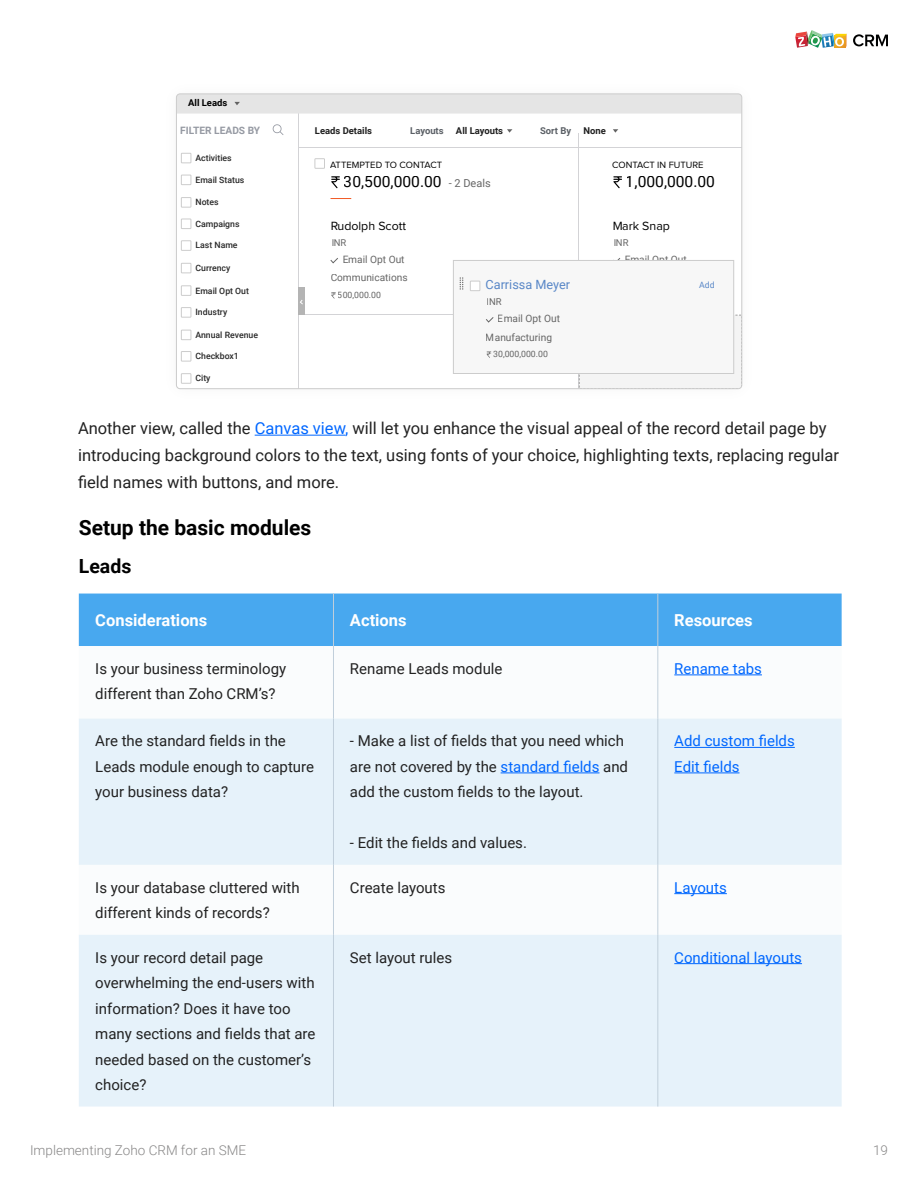
<style>
.page{position:relative;width:918px;height:1188px;background:#fff}
.page>*{position:absolute;margin:0;border:0;box-sizing:border-box;transform-origin:0 0}
.t1{font:700 21px "Roboto";color:#000}
.t2{font:700 19.5px "Roboto";color:#000}
.t3{font:16.5px/27px "Roboto";color:#222}
.t4{font:700 16.5px "Roboto";color:#fff}
.t5{font:15.6px "Roboto";color:#000}
.t6{font:15px/25.5px "Roboto";color:#222}
.t7{font:15px/25.5px "Roboto";color:#0067ff}
.t8{font:300 13.5px "Roboto";color:#888787}
.t9{font:12.75px "Roboto";color:#5987c7}
.t10{font:12.3px "Proxima Nova";color:#000}
.t11{font:10.2px "Roboto";color:#666}
.t12{font:700 10.2px "Roboto";color:#969aa3}
.t13{font:9.45px "Proxima Nova";color:#000}
.t14{font:700 9.45px "Roboto";color:#202020}
.t15{font:700 9.45px "Roboto";color:#5b6066}
.t16{font:9.45px "Roboto";color:#666}
.t17{font:700 9.45px "Roboto";color:#000}
.t18{font:500 8.7px "Roboto";color:#282828}
.t19{font:8.7px "Roboto";color:#666}
.t20{font:8.7px "Roboto";color:#5987c7}
.s1{font-size:10.95px;color:#666}
.s2{color:#0067ff}
</style>
<div class="page">
<svg style="left:795px;top:30px;width:52px;height:18px"></svg>
<svg style="left:853px;top:34px;width:35px;height:12px"></svg>
<hr style="left:298px;top:94px;width:1px;height:295px;background:#d3d3d6">
<hr style="left:299px;top:314px;width:280px;height:1px;background:#d3d3d6">
<hr style="left:579px;top:133px;width:1px;height:256px;background:#d3d3d6">
<hr style="left:299px;top:147px;width:443px;height:1px;background:#d3d3d6">
<svg style="left:507px;top:129px;width:5px;height:4px"></svg>
<svg style="left:613px;top:129px;width:5px;height:4px"></svg>
<svg style="left:273px;top:124px;width:10px;height:11px"></svg>
<svg style="left:331px;top:198px;width:20px;height:1px"></svg>
<svg style="left:331px;top:292px;width:5px;height:7px"></svg>
<svg style="left:331px;top:176px;width:9px;height:12px"></svg>
<div style="left:315px;top:158px;width:10px;height:11px;border:1px solid #ccc"></div>
<svg style="left:330px;top:257px;width:9px;height:7px"></svg>
<svg style="left:613px;top:176px;width:9px;height:12px"></svg>
<div style="left:579px;top:315px;width:163px;height:74px;background:#f4f4f4"></div>
<div style="left:453px;top:260px;width:281px;height:114px;background:#f7f7f7"></div>
<div style="left:453px;top:260px;width:281px;height:114px;border:1px solid #ccc"></div>
<svg style="left:487px;top:352px;width:4px;height:6px"></svg>
<div style="left:470px;top:281px;width:10px;height:10px;background:#fff"></div>
<div style="left:470px;top:281px;width:10px;height:10px;border:1px solid #ccc"></div>
<svg style="left:486px;top:317px;width:8px;height:6px"></svg>
<div style="left:181px;top:153px;width:10px;height:10px;border:1px solid #ccc"></div>
<div style="left:181px;top:175px;width:10px;height:10px;border:1px solid #ccc"></div>
<div style="left:181px;top:197px;width:10px;height:11px;border:1px solid #ccc"></div>
<div style="left:181px;top:219px;width:10px;height:10px;border:1px solid #ccc"></div>
<div style="left:181px;top:240px;width:10px;height:11px;border:1px solid #ccc"></div>
<div style="left:181px;top:263px;width:10px;height:10px;border:1px solid #ccc"></div>
<div style="left:181px;top:285px;width:10px;height:11px;border:1px solid #ccc"></div>
<div style="left:181px;top:307px;width:10px;height:11px;border:1px solid #ccc"></div>
<div style="left:181px;top:330px;width:10px;height:10px;border:1px solid #ccc"></div>
<div style="left:181px;top:351px;width:10px;height:10px;border:1px solid #ccc"></div>
<div style="left:181px;top:373px;width:10px;height:11px;border:1px solid #ccc"></div>
<svg style="left:460px;top:277px;width:3px;height:13px"></svg>
<div style="left:176px;top:94px;width:566px;height:20px;background:#e5e5e5"></div>
<div style="left:299px;top:287px;width:6px;height:27px;background:#b4b4b4"></div>
<div style="left:176px;top:94px;width:566px;height:295px;border:1px solid #ccc;border-radius:4px"></div>
<hr style="left:255px;top:435px;width:90px;height:1px;background:#0067ff">
<div style="left:79px;top:594px;width:763px;height:52px;background:#48a8ef"></div>
<svg style="left:79px;top:646px;width:762px;height:73px"></svg>
<svg style="left:79px;top:719px;width:763px;height:388px;fill:#e6f2fa"></svg>
<hr style="left:333px;top:646px;width:1px;height:73px;background:#c1cfdb">
<hr style="left:333px;top:719px;width:1px;height:146px;background:#c1cfdb">
<hr style="left:333px;top:865px;width:1px;height:70px;background:#c1cfdb">
<hr style="left:333px;top:935px;width:1px;height:172px;background:#c1cfdb">
<hr style="left:333px;top:594px;width:1px;height:52px;background:#c1cfdb">
<hr style="left:657px;top:646px;width:1px;height:73px;background:#c1cfdb">
<hr style="left:657px;top:719px;width:1px;height:146px;background:#c1cfdb">
<hr style="left:657px;top:865px;width:1px;height:70px;background:#c1cfdb">
<hr style="left:657px;top:935px;width:1px;height:172px;background:#c1cfdb">
<hr style="left:657px;top:594px;width:1px;height:52px;background:#c1cfdb">
<hr style="left:674px;top:675px;width:88px;height:1px;background:#0067ff">
<hr style="left:501px;top:773px;width:99px;height:1px;background:#0067ff">
<hr style="left:674px;top:747px;width:121px;height:1px;background:#0067ff">
<hr style="left:674px;top:773px;width:66px;height:1px;background:#0067ff">
<hr style="left:674px;top:893px;width:53px;height:1px;background:#0067ff">
<hr style="left:674px;top:963px;width:128px;height:1px;background:#0067ff">
<p class="t17" style="left:188px;top:96px;width:41px">All Leads</p>
<p class="t12" style="left:180px;top:124px;width:82px">FILTER LEADS BY</p>
<p class="t14" style="left:315px;top:124px;width:59px">Leads Details</p>
<p class="t15" style="left:410px;top:124px;width:35px">Layouts</p>
<p class="t14" style="left:456px;top:124px;width:49px">All Layouts</p>
<p class="t15" style="left:540px;top:124px;width:33px">Sort By</p>
<p class="t14" style="left:584px;top:124px;width:24px">None</p>
<p class="t18" style="left:195px;top:152px;width:38px">Activities</p>
<p class="t18" style="left:195px;top:174px;width:50px">Email Status</p>
<p class="t18" style="left:195px;top:196px;width:25px">Notes</p>
<p class="t18" style="left:195px;top:218px;width:46px">Campaigns</p>
<p class="t18" style="left:195px;top:239px;width:44px">Last Name</p>
<p class="t18" style="left:195px;top:262px;width:36px">Currency</p>
<p class="t18" style="left:195px;top:284px;width:55px">Email Opt Out</p>
<p class="t18" style="left:195px;top:306px;width:33px">Industry</p>
<p class="t18" style="left:195px;top:329px;width:64px">Annual Revenue</p>
<p class="t18" style="left:195px;top:350px;width:45px">Checkbox1</p>
<p class="t18" style="left:195px;top:372px;width:17px">City</p>
<p class="t13" style="left:330px;top:160px;width:114px">ATTEMPTED TO CONTACT</p>
<p class="t13" style="left:612px;top:160px;width:93px">CONTACT IN FUTURE</p>
<p class="t5" style="left:344px;top:171px;width:148px">30,500,000.00 <span class="s1">- 2 Deals</span></p>
<p class="t5" style="left:626px;top:171px;width:91px">1,000,000.00</p>
<p class="t10" style="left:330px;top:220px;width:78px">Rudolph Scott</p>
<p class="t10" style="left:612px;top:220px;width:59px">Mark Snap</p>
<p class="t16" style="left:331px;top:236px;width:17px">INR</p>
<p class="t16" style="left:613px;top:236px;width:17px">INR</p>
<p class="t11" style="left:343px;top:253px;width:64px">Email Opt Out</p>
<p class="t11" style="left:625px;top:253px;width:64px">Email Opt Out</p>
<p class="t11" style="left:331px;top:271px;width:79px">Communications</p>
<p class="t19" style="left:338px;top:289px;width:45px">500,000.00</p>
<p class="t9" style="left:485px;top:276px;width:86px">Carrissa Meyer</p>
<p class="t20" style="left:699px;top:279px;width:17px">Add</p>
<p class="t16" style="left:487px;top:295px;width:17px">INR</p>
<p class="t11" style="left:498px;top:312px;width:64px">Email Opt Out</p>
<p class="t11" style="left:486px;top:330px;width:68px">Manufacturing</p>
<p class="t19" style="left:493px;top:348px;width:56px">30,000,000.00</p>
<p class="t3" style="left:78px;top:414px;width:763px">Another view, called the <span class="s2">Canvas view,</span> will let you enhance the visual appeal of the record detail page by introducing background colors to the text, using fonts of your choice, highlighting texts, replacing regular field names with buttons, and more.</p>
<h1 class="t1" style="left:79px;top:513px;width:234px">Setup the basic modules</h1>
<h2 class="t2" style="left:79px;top:552px;width:54px">Leads</h2>
<p class="t4" style="left:95px;top:609px;width:114px">Considerations</p>
<p class="t4" style="left:350px;top:609px;width:58px">Actions</p>
<p class="t4" style="left:674px;top:609px;width:80px">Resources</p>
<p class="t6" style="left:95px;top:655px;width:192px">Is your business terminology different than Zoho CRM’s?</p>
<p class="t6" style="left:350px;top:655px;width:154px">Rename Leads module</p>
<p class="t7" style="left:674px;top:655px;width:89px">Rename tabs</p>
<p class="t6" style="left:95px;top:728px;width:220px">Are the standard fields in the<br>Leads module enough to capture your business data?</p>
<p class="t6" style="left:350px;top:728px;width:280px">- Make a list of fields that you need which are not covered by the <span class="s2">standard fields</span> and add the custom fields to the layout.</p>
<p class="t6" style="left:350px;top:830px;width:179px">- Edit the fields and values.</p>
<p class="t7" style="left:674px;top:728px;width:122px">Add custom fields<br>Edit fields</p>
<p class="t6" style="left:95px;top:874px;width:206px">Is your database cluttered with different kinds of records?</p>
<p class="t6" style="left:350px;top:874px;width:97px">Create layouts</p>
<p class="t7" style="left:674px;top:874px;width:54px">Layouts</p>
<p class="t6" style="left:95px;top:944px;width:222px">Is your record detail page overwhelming the end-users with information? Does it have too many sections and fields that are needed based on the customer’s choice?</p>
<p class="t6" style="left:350px;top:944px;width:104px">Set layout rules</p>
<p class="t7" style="left:674px;top:944px;width:129px">Conditional layouts</p>
<p class="t8" style="left:30px;top:1141px;width:218px">Implementing Zoho CRM for an SME</p>
<p class="t8" style="left:873px;top:1141px;width:16px">19</p>
</div>
